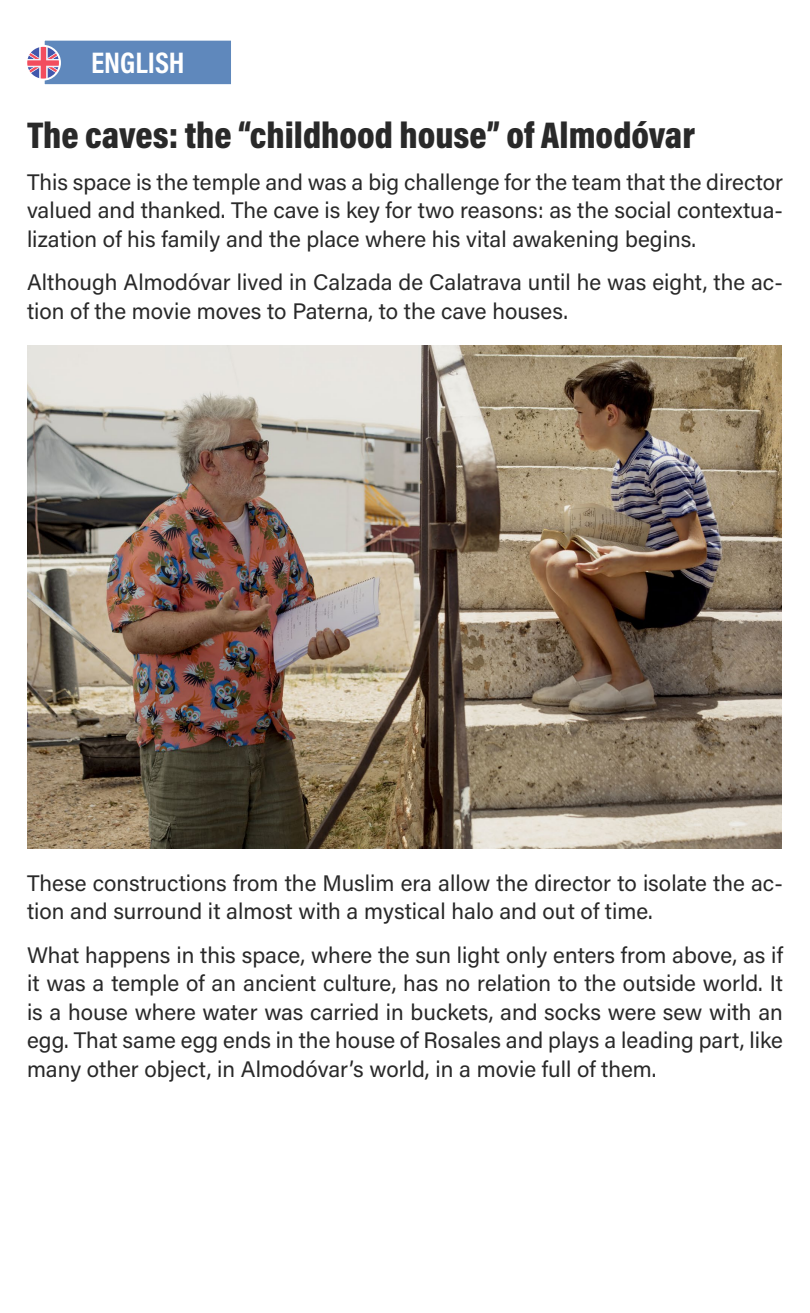
<style>
.page{position:relative;width:810px;height:1313px;background:#fff}
.page>*{position:absolute;margin:0;border:0;box-sizing:border-box;transform-origin:0 0}
.t1{font:900 37.5px "Acumin Pro Cond";color:#292929}
.t2{font:700 30px "Acumin Pro Cond";color:#fff}
.t3{font:22.5px/28.5px "Acumin Variable Concept";letter-spacing:.02em;color:#292929;text-align:justify}
</style>
<div class="page">
<svg style="left:27px;top:40px;width:204px;height:45px;background:#7490be"></svg>
<img style="left:27px;top:346px;width:754px;height:502px">
<h2 class="t2" style="left:91px;top:42px;width:95px">ENGLISH</h2>
<h1 class="t1" style="left:27px;top:110px;width:670px">The caves: the “childhood house” of Almodóvar</h1>
<p class="t3" style="left:27px;top:167px;width:757px">This space is the temple and was a big challenge for the team that the director valued and thanked. The cave is key for two reasons: as the social contextua&shy;lization of his family and the place where his vital awakening begins.</p>
<p class="t3" style="left:27px;top:267px;width:757px">Although Almodóvar lived in Calzada de Calatrava until he was eight, the ac&shy;tion of the movie moves to Paterna, to the cave houses.</p>
<p class="t3" style="left:27px;top:867px;width:757px">These constructions from the Muslim era allow the director to isolate the ac&shy;tion and surround it almost with a mystical halo and out of time.</p>
<p class="t3" style="left:27px;top:939px;width:757px">What happens in this space, where the sun light only enters from above, as if it was a temple of an ancient culture, has no relation to the outside world. It is a house where water was carried in buckets, and socks were sew with an egg. That same egg ends in the house of Rosales and plays a leading part, like many other object, in Almodóvar’s world, in a movie full of them.</p>
</div>
